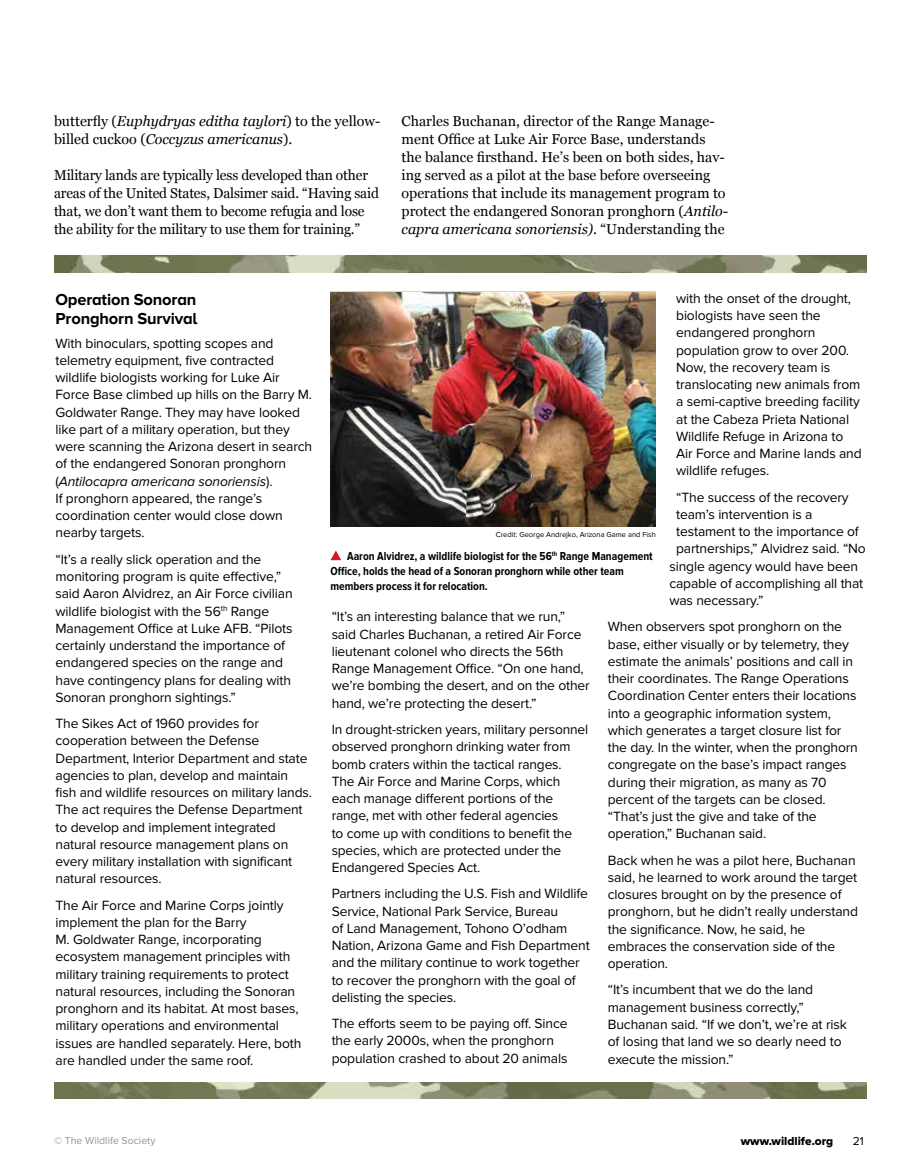
<style>
.page{position:relative;width:918px;height:1175px;background:#fff}
.page>*{position:absolute;margin:0;border:0;box-sizing:border-box;transform-origin:0 0}
.t1{font:700 16.5px/18.8px "Proxima Nova A";letter-spacing:-.01em;color:#000}
.t2{font:14.25px/18px "Georgia";color:#000}
.t3{font:italic 14.25px/18px "Georgia";color:#000}
.t4{font:13.8px/17.2px "Proxima Nova";letter-spacing:-.01em;color:#000}
.t5{font:700 12px/15px "Proxima Nova Cond";color:#000}
.t6{font:12px "Proxima Nova Extrabld";color:#000}
.t7{font:12px "Proxima Nova";color:#000}
.t8{font:10.5px "Proxima Nova";color:#939598}
.t9{font:7.5px "Proxima Nova";color:#000}
.s1{font-style:normal}
.s2{font-style:italic}
</style>
<div class="page">
<svg style="left:330px;top:550px;width:11px;height:10px"></svg>
<img style="left:330px;top:292px;width:326px;height:234px">
<img style="left:54px;top:256px;width:812px;height:16px">
<img style="left:54px;top:1082px;width:812px;height:16px">
<p class="t3" style="left:54px;top:112px;width:328px"><span class="s1">butterfly (</span>Euphydryas editha taylori<span class="s1">) to the yellow&shy;billed cuckoo (</span>Coccyzus americanus<span class="s1">).</span></p>
<p class="t2" style="left:54px;top:166px;width:326px">Military lands are typically less developed than other areas of the United States, Dalsimer said. “Having said that, we don’t want them to become refugia and lose the ability for the military to use them for training.”</p>
<p class="t2" style="left:402px;top:112px;width:328px">Charles Buchanan, director of the Range Manage&shy;ment Office at Luke Air Force Base, understands the balance firsthand. He’s been on both sides, hav&shy;ing served as a pilot at the base before overseeing operations that include its management program to protect the endangered Sonoran pronghorn (<span class="s2">Antilo&shy;capra americana sonoriensis)</span>. “Understanding the</p>
<p class="t1" style="left:56px;top:290px;width:143px">Operation Sonoran<br>Pronghorn Survival</p>
<p class="t4" style="left:56px;top:335px;width:258px">With binoculars, spotting scopes and telemetry equipment, five contracted wildlife biologists working for Luke Air Force Base climbed up hills on the Barry M.<br>Goldwater Range. They may have looked like part of a military operation, but they were scanning the Arizona desert in search of the endangered Sonoran pronghorn (<span class="s2">Antilocapra americana sonoriensis</span>).<br>If pronghorn appeared, the range’s coordination center would close down nearby targets.</p>
<p class="t4" style="left:56px;top:550px;width:239px">“It’s a really slick operation and the monitoring program is quite effective,” said Aaron Alvidrez, an Air Force civilian wildlife biologist with the 56<sup>th</sup> Range Management Office at Luke AFB. “Pilots certainly understand the importance of endangered species on the range and have contingency plans for dealing with Sonoran pronghorn sightings.”</p>
<p class="t4" style="left:56px;top:715px;width:258px">The Sikes Act of 1960 provides for cooperation between the Defense Department, Interior Department and state agencies to plan, develop and maintain fish and wildlife resources on military lands.<br>The act requires the Defense Department to develop and implement integrated natural resource management plans on every military installation with significant natural resources.</p>
<p class="t4" style="left:56px;top:896px;width:247px">The Air Force and Marine Corps jointly implement the plan for the Barry<br>M. Goldwater Range, incorporating ecosystem management principles with military training requirements to protect natural resources, including the Sonoran pronghorn and its habitat. At most bases, military operations and environmental issues are handled separately. Here, both are handled under the same roof.</p>
<p class="t4" style="left:676px;top:290px;width:187px">with the onset of the drought, biologists have seen the endangered pronghorn population grow to over 200.<br>Now, the recovery team is translocating new animals from a semi-captive breeding facility at the Cabeza Prieta National<br>Wildlife Refuge in Arizona to<br>Air Force and Marine lands and wildlife refuges.</p>
<p class="t4" style="left:676px;top:488px;width:174px">“The success of the recovery</p>
<p class="t4" style="left:676px;top:506px;width:138px">team’s intervention is a</p>
<p class="t4" style="left:676px;top:523px;width:184px">testament to the importance of</p>
<p class="t4" style="left:676px;top:540px;width:191px">partnerships,” Alvidrez said. “No</p>
<p class="t4" style="left:669px;top:557px;width:190px">single agency would have been</p>
<p class="t4" style="left:669px;top:575px;width:195px">capable of accomplishing all that</p>
<p class="t4" style="left:669px;top:592px;width:96px">was necessary.”</p>
<p class="t4" style="left:608px;top:618px;width:252px">When observers spot pronghorn on the base, either visually or by telemetry, they estimate the animals’ positions and call in their coordinates. The Range Operations Coordination Center enters their locations into a geographic information system, which generates a target closure list for the day. In the winter, when the pronghorn congregate on the base’s impact ranges during their migration, as many as 70 percent of the targets can be closed. “That’s just the give and take of the operation,” Buchanan said.</p>
<p class="t4" style="left:608px;top:851px;width:252px">Back when he was a pilot here, Buchanan said, he learned to work around the target closures brought on by the presence of pronghorn, but he didn’t really understand the significance. Now, he said, he embraces the conservation side of the operation.</p>
<p class="t4" style="left:608px;top:981px;width:241px">“It’s incumbent that we do the land management business correctly,” Buchanan said. “If we don’t, we’re at risk of losing that land we so dearly need to execute the mission.”</p>
<p class="t9" style="left:496px;top:529px;width:162px">Credit: George Andrejko, Arizona Game and Fish</p>
<p class="t5" style="left:330px;top:549px;width:324px;text-indent:17px">Aaron Alvidrez, a wildlife biologist for the 56<sup>th</sup> Range Management<br>Office, holds the head of a Sonoran pronghorn while other team members process it for relocation.</p>
<p class="t4" style="left:332px;top:608px;width:260px">“It’s an interesting balance that we run,” said Charles Buchanan, a retired Air Force lieutenant colonel who directs the 56th Range Management Office. “On one hand, we’re bombing the desert, and on the other hand, we’re protecting the desert.”</p>
<p class="t4" style="left:332px;top:721px;width:258px">In drought-stricken years, military personnel observed pronghorn drinking water from bomb craters within the tactical ranges.<br>The Air Force and Marine Corps, which each manage different portions of the range, met with other federal agencies<br>to come up with conditions to benefit the species, which are protected under the Endangered Species Act.</p>
<p class="t4" style="left:332px;top:885px;width:260px">Partners including the U.S. Fish and Wildlife Service, National Park Service, Bureau<br>of Land Management, Tohono O’odham Nation, Arizona Game and Fish Department and the military continue to work together to recover the pronghorn with the goal of delisting the species.</p>
<p class="t4" style="left:332px;top:1015px;width:237px">The efforts seem to be paying off. Since the early 2000s, when the pronghorn population crashed to about 20 animals</p>
<p class="t8" style="left:54px;top:1134px;width:103px">© The Wildlife Society</p>
<p class="t6" style="left:741px;top:1133px;width:94px">www.wildlife.org</p>
<p class="t7" style="left:853px;top:1133px;width:13px">21</p>
</div>
